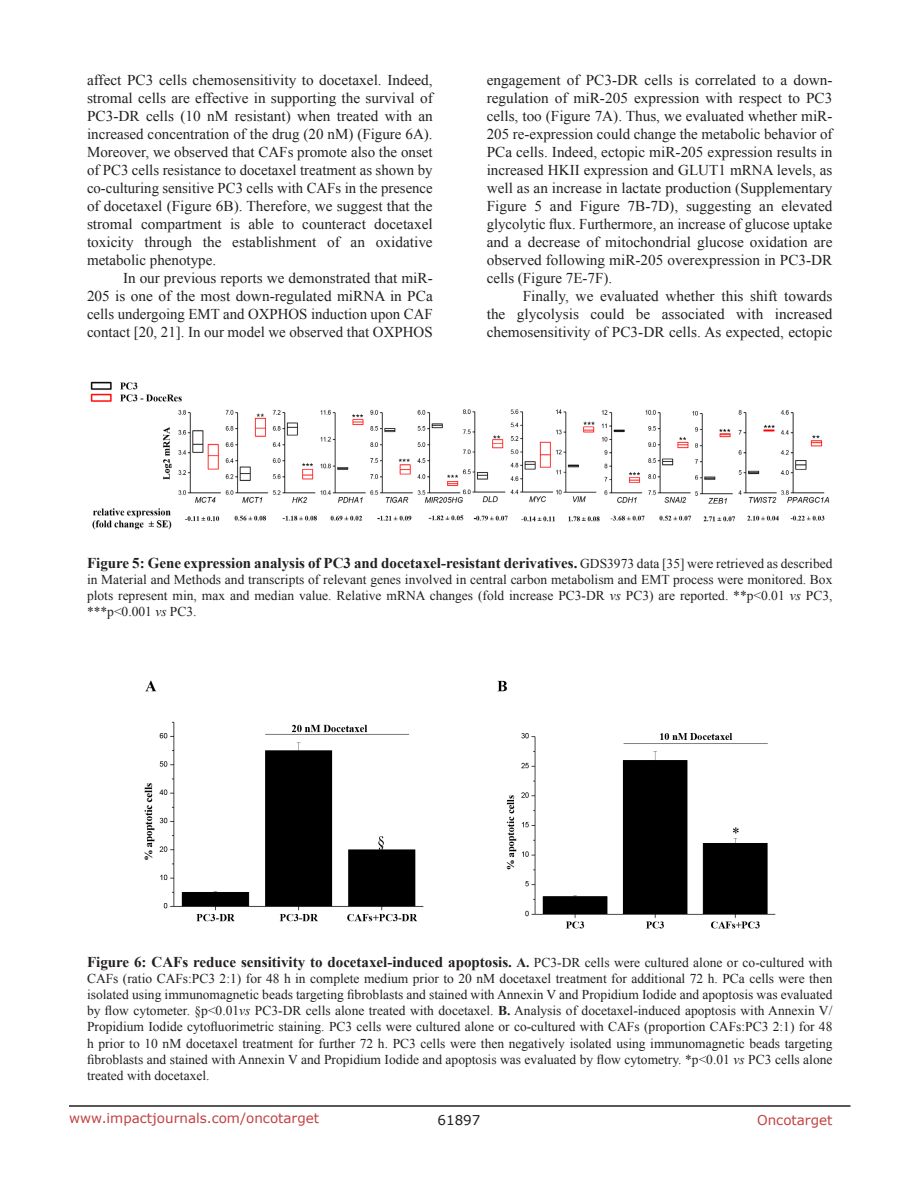
<style>
.page{position:relative;width:918px;height:1188px;background:#fff}
.page>*{position:absolute;margin:0;border:0;box-sizing:border-box;transform-origin:0 0}
.BodyText{font:15px/18px "Times New Roman";color:#231f20;text-align:justify}
.figuretext{font:700 15px "Times New Roman";color:#231f20}
.figuretext-2{font:13.5px/16.2px "Times New Roman";color:#231f20;text-align:justify}
.t1{font:13.5px "Verdana";color:#c24141}
.t2{font:13.5px "Verdana";color:#231f20}
.s1{font-weight:400;font-size:13.5px}
.s2{font-style:italic}
.s3{font-size:13.5px}
.s4{font-weight:700}
</style>
<div class="page">
<hr style="left:69px;top:1105px;width:781px;height:2px;background:#231f20">
<img style="left:90px;top:381px;width:740px;height:149px">
<img style="left:144px;top:680px;width:632px;height:249px">
<p class="BodyText" style="left:87px;top:71px;width:347px">affect PC3 cells chemosensitivity to docetaxel. Indeed, stromal cells are effective in supporting the survival of PC3-DR cells (10 nM resistant) when treated with an increased concentration of the drug (20 nM) (Figure 6A).<br>Moreover, we observed that CAFs promote also the onset of PC3 cells resistance to docetaxel treatment as shown by co-culturing sensitive PC3 cells with CAFs in the presence of docetaxel (Figure 6B). Therefore, we suggest that the stromal compartment is able to counteract docetaxel toxicity through the establishment of an oxidative metabolic phenotype.</p>
<p class="BodyText" style="left:87px;top:269px;width:347px;text-indent:36px">In our previous reports we demonstrated that miR-205 is one of the most down-regulated miRNA in PCa cells undergoing EMT and OXPHOS induction upon CAF contact [20, 21]. In our model we observed that OXPHOS</p>
<p class="BodyText" style="left:487px;top:71px;width:347px">engagement of PC3-DR cells is correlated to a down&shy;regulation of miR-205 expression with respect to PC3 cells, too (Figure 7A). Thus, we evaluated whether miR-205 re-expression could change the metabolic behavior of PCa cells. Indeed, ectopic miR-205 expression results in increased HKII expression and GLUT1 mRNA levels, as well as an increase in lactate production (Supplementary Figure 5 and Figure 7B-7D), suggesting an elevated glycolytic flux. Furthermore, an increase of glucose uptake and a decrease of mitochondrial glucose oxidation are observed following miR-205 overexpression in PC3-DR cells (Figure 7E-7F).</p>
<p class="BodyText" style="left:487px;top:287px;width:347px;text-indent:36px">Finally, we evaluated whether this shift towards the glycolysis could be associated with increased chemosensitivity of PC3-DR cells. As expected, ectopic</p>
<p class="figuretext" style="left:87px;top:553px;width:747px">Figure 5: Gene expression analysis of PC3 and docetaxel-resistant derivatives. <span class="s1">GDS3973 data [35] were retrieved as described</span></p>
<p class="figuretext-2" style="left:87px;top:571px;width:747px">in Material and Methods and transcripts of relevant genes involved in central carbon metabolism and EMT process were monitored. Box plots represent min, max and median value. Relative mRNA changes (fold increase PC3-DR <span class="s2">vs</span> PC3) are reported. **p&lt;0.01 <span class="s2">vs</span> PC3, ***p&lt;0.001 <span class="s2">vs</span> PC3.</p>
<p class="figuretext" style="left:87px;top:951px;width:747px">Figure 6: CAFs reduce sensitivity to docetaxel-induced apoptosis. <span class="s3">A.</span> <span class="s1">PC3-DR cells were cultured alone or co-cultured with</span></p>
<p class="figuretext-2" style="left:87px;top:970px;width:747px">CAFs (ratio CAFs:PC3 2:1) for 48 h in complete medium prior to 20 nM docetaxel treatment for additional 72 h. PCa cells were then isolated using immunomagnetic beads targeting fibroblasts and stained with Annexin V and Propidium Iodide and apoptosis was evaluated by flow cytometer. §p&lt;0.01<span class="s2">vs</span> PC3-DR cells alone treated with docetaxel. <span class="s4">B.</span> Analysis of docetaxel-induced apoptosis with Annexin V/ Propidium Iodide cytofluorimetric staining. PC3 cells were cultured alone or co-cultured with CAFs (proportion CAFs:PC3 2:1) for 48 h prior to 10 nM docetaxel treatment for further 72 h. PC3 cells were then negatively isolated using immunomagnetic beads targeting fibroblasts and stained with Annexin V and Propidium Iodide and apoptosis was evaluated by flow cytometry. *p&lt;0.01 <span class="s2">vs</span> PC3 cells alone treated with docetaxel.</p>
<p class="t1" style="left:69px;top:1109px;width:252px">www.impactjournals.com/oncotarget</p>
<p class="t2" style="left:438px;top:1111px;width:44px">61897</p>
<p class="t1" style="left:757px;top:1111px;width:77px">Oncotarget</p>
</div>
